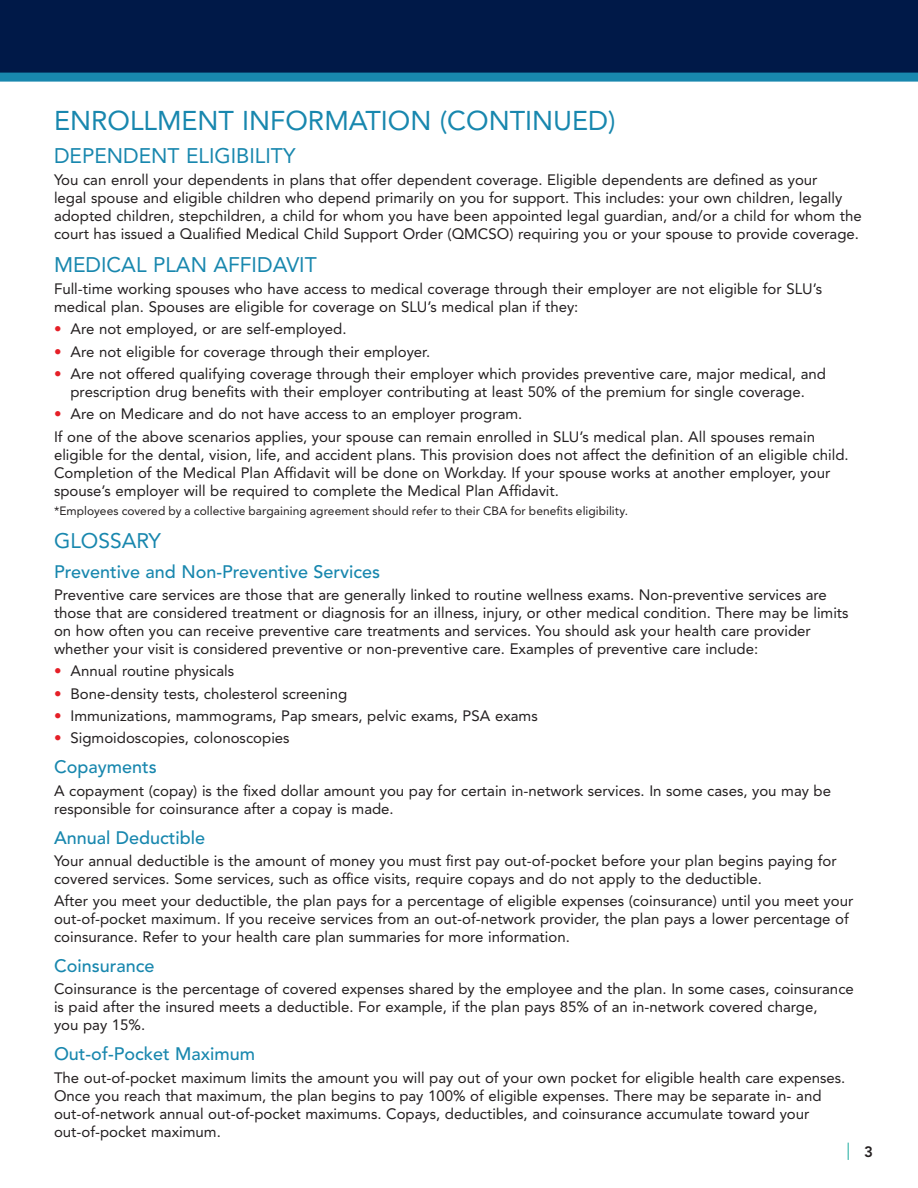
<style>
.page{position:relative;width:918px;height:1188px;background:#fff}
.page>*{position:absolute;margin:0;border:0;box-sizing:border-box;transform-origin:0 0}
.Heading_1{font:27px "Avenir LT Std";color:#1887ae}
.Heading_2{font:21px "Avenir LT Std";color:#1887ae}
.Heading_3{font:500 18px "Avenir LT Std";color:#1887ae}
.Body_Text{font:15px/18px "Avenir LT Std";color:#231f20}
.t1{font:800 15px "Avenir LT Std";color:#231f20}
.Footnote{font:12px "Avenir LT Std";letter-spacing:.005em;color:#231f20}
.s1{font-weight:800;color:#e51f27}
</style>
<div class="page">
<div style="left:0;top:0;width:918px;height:77px;background:#001948"></div>
<div style="left:0;top:73px;width:918px;height:9px;background:#1887ae"></div>
<svg style="left:848px;top:1143px;width:1px;height:17px"></svg>
<p class="Heading_1" style="left:54px;top:105px;width:563px">ENROLLMENT INFORMATION (CONTINUED)</p>
<p class="Heading_2" style="left:54px;top:143px;width:243px">DEPENDENT ELIGIBILITY</p>
<p class="Body_Text" style="left:54px;top:171px;width:809px">You can enroll your dependents in plans that offer dependent coverage. Eligible dependents are defined as your<br>legal spouse and eligible children who depend primarily on you for support. This includes: your own children, legally adopted children, stepchildren, a child for whom you have been appointed legal guardian, and/or a child for whom the court has issued a Qualified Medical Child Support Order (QMCSO) requiring you or your spouse to provide coverage.</p>
<p class="Heading_2" style="left:54px;top:252px;width:264px">MEDICAL PLAN AFFIDAVIT</p>
<p class="Body_Text" style="left:54px;top:280px;width:770px">Full-time working spouses who have access to medical coverage through their employer are not eligible for SLU’s medical plan. Spouses are eligible for coverage on SLU’s medical plan if they:</p>
<p class="Body_Text" style="left:54px;top:320px;width:294px"><span class="s1">•</span> Are not employed, or are self-employed.</p>
<p class="Body_Text" style="left:54px;top:343px;width:378px"><span class="s1">•</span> Are not eligible for coverage through their employer.</p>
<p class="Body_Text" style="left:54px;top:365px;width:774px;text-align:center"><span class="s1">•</span> Are not offered qualifying coverage through their employer which provides preventive care, major medical, and prescription drug benefits with their employer contributing at least 50% of the premium for single coverage.</p>
<p class="Body_Text" style="left:54px;top:405px;width:470px"><span class="s1">•</span> Are on Medicare and do not have access to an employer program.</p>
<p class="Body_Text" style="left:54px;top:428px;width:796px">If one of the above scenarios applies, your spouse can remain enrolled in SLU’s medical plan. All spouses remain eligible for the dental, vision, life, and accident plans. This provision does not affect the definition of an eligible child.<br>Completion of the Medical Plan Affidavit will be done on Workday. If your spouse works at another employer, your spouse’s employer will be required to complete the Medical Plan Affidavit.</p>
<p class="Footnote" style="left:54px;top:504px;width:576px">*Employees covered by a collective bargaining agreement should refer to their CBA for benefits eligibility.</p>
<p class="Heading_2" style="left:54px;top:528px;width:109px">GLOSSARY</p>
<p class="Heading_3" style="left:54px;top:561px;width:328px">Preventive and Non-Preventive Services</p>
<p class="Body_Text" style="left:54px;top:586px;width:796px">Preventive care services are those that are generally linked to routine wellness exams. Non-preventive services are those that are considered treatment or diagnosis for an illness, injury, or other medical condition. There may be limits on how often you can receive preventive care treatments and services. You should ask your health care provider whether your visit is considered preventive or non-preventive care. Examples of preventive care include:</p>
<p class="Body_Text" style="left:54px;top:662px;width:182px"><span class="s1">•</span> Annual routine physicals</p>
<p class="Body_Text" style="left:54px;top:685px;width:295px"><span class="s1">•</span> Bone-density tests, cholesterol screening</p>
<p class="Body_Text" style="left:54px;top:707px;width:485px"><span class="s1">•</span> Immunizations, mammograms, Pap smears, pelvic exams, PSA exams</p>
<p class="Body_Text" style="left:54px;top:729px;width:237px"><span class="s1">•</span> Sigmoidoscopies, colonoscopies</p>
<p class="Heading_3" style="left:54px;top:757px;width:104px">Copayments</p>
<p class="Body_Text" style="left:54px;top:782px;width:779px">A copayment (copay) is the fixed dollar amount you pay for certain in-network services. In some cases, you may be responsible for coinsurance after a copay is made.</p>
<p class="Heading_3" style="left:54px;top:827px;width:153px">Annual Deductible</p>
<p class="Body_Text" style="left:54px;top:852px;width:784px">Your annual deductible is the amount of money you must first pay out-of-pocket before your plan begins paying for covered services. Some services, such as office visits, require copays and do not apply to the deductible.</p>
<p class="Body_Text" style="left:54px;top:892px;width:801px">After you meet your deductible, the plan pays for a percentage of eligible expenses (coinsurance) until you meet your out-of-pocket maximum. If you receive services from an out-of-network provider, the plan pays a lower percentage of coinsurance. Refer to your health care plan summaries for more information.</p>
<p class="Heading_3" style="left:54px;top:956px;width:102px">Coinsurance</p>
<p class="Body_Text" style="left:54px;top:980px;width:801px">Coinsurance is the percentage of covered expenses shared by the employee and the plan. In some cases, coinsurance is paid after the insured meets a deductible. For example, if the plan pays 85% of an in-network covered charge,<br>you pay 15%.</p>
<p class="Heading_3" style="left:54px;top:1044px;width:203px">Out-of-Pocket Maximum</p>
<p class="Body_Text" style="left:54px;top:1069px;width:793px">The out-of-pocket maximum limits the amount you will pay out of your own pocket for eligible health care expenses.<br>Once you reach that maximum, the plan begins to pay 100% of eligible expenses. There may be separate in- and out-of-network annual out-of-pocket maximums. Copays, deductibles, and coinsurance accumulate toward your out-of-pocket maximum.</p>
<p class="t1" style="left:864px;top:1143px;width:10px">3</p>
</div>
